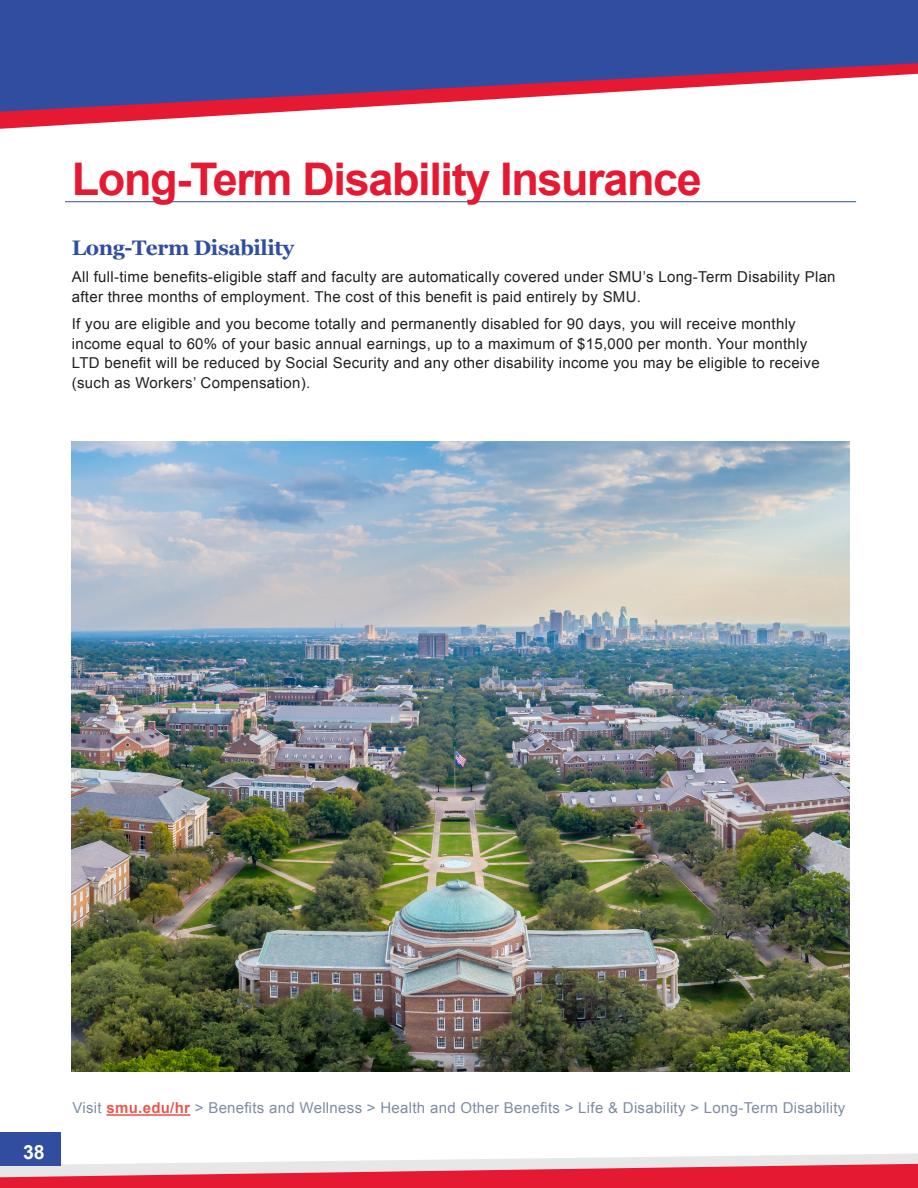
<style>
.page{position:relative;width:918px;height:1188px;background:#fff}
.page>*{position:absolute;margin:0;border:0;box-sizing:border-box;transform-origin:0 0}
.t1{font:700 45px "Arial";letter-spacing:-.03em;color:#e61932}
.Subhead{font:700 21px "Georgia";letter-spacing:-.02em;color:#304da0}
.t2{font:700 19.5px "Arial";color:#fff}
.Body_Text{font:15px/19.5px "Arial";letter-spacing:.02em;color:#231f20}
.Web_Info_Link{font:15px "Arial";letter-spacing:.02em;color:#7e8ca2}
.s1{font-weight:700;color:#eb574e}
</style>
<div class="page">
<svg style="left:0;top:112px;width:279px;height:17px"></svg>
<svg style="left:0;top:0;width:918px;height:112px;background:#5a5ca0"></svg>
<svg style="left:0;top:1153px;width:918px;height:35px"></svg>
<div style="left:0;top:1132px;width:61px;height:33px;background:#304da0"></div>
<hr style="left:107px;top:1114px;width:83px;height:2px;background:#eb574e">
<hr style="left:65px;top:201px;width:791px;height:1px;background:#304da0">
<img style="left:72px;top:441px;width:777px;height:630px">
<p class="t1" style="left:72px;top:149px;width:632px">Long-Term Disability Insurance</p>
<p class="Subhead" style="left:72px;top:232px;width:224px">Long-Term Disability</p>
<p class="Body_Text" style="left:72px;top:267px;width:765px">All full-time benefits-eligible staff and faculty are automatically covered under SMU’s Long-Term Disability Plan after three months of employment. The cost of this benefit is paid entirely by SMU.</p>
<p class="Body_Text" style="left:72px;top:314px;width:749px">If you are eligible and you become totally and permanently disabled for 90 days, you will receive monthly income equal to 60% of your basic annual earnings, up to a maximum of $15,000 per month. Your monthly LTD benefit will be reduced by Social Security and any other disability income you may be eligible to receive (such as Workers’ Compensation).</p>
<h3 class="t2" style="left:23px;top:1139px;width:23px">38</h3>
<p class="Web_Info_Link" style="left:72px;top:1098px;width:774px">Visit <span class="s1">smu.edu/hr</span> &gt; Benefits and Wellness &gt; Health and Other Benefits &gt; Life &amp; Disability &gt; Long-Term Disability</p>
</div>
